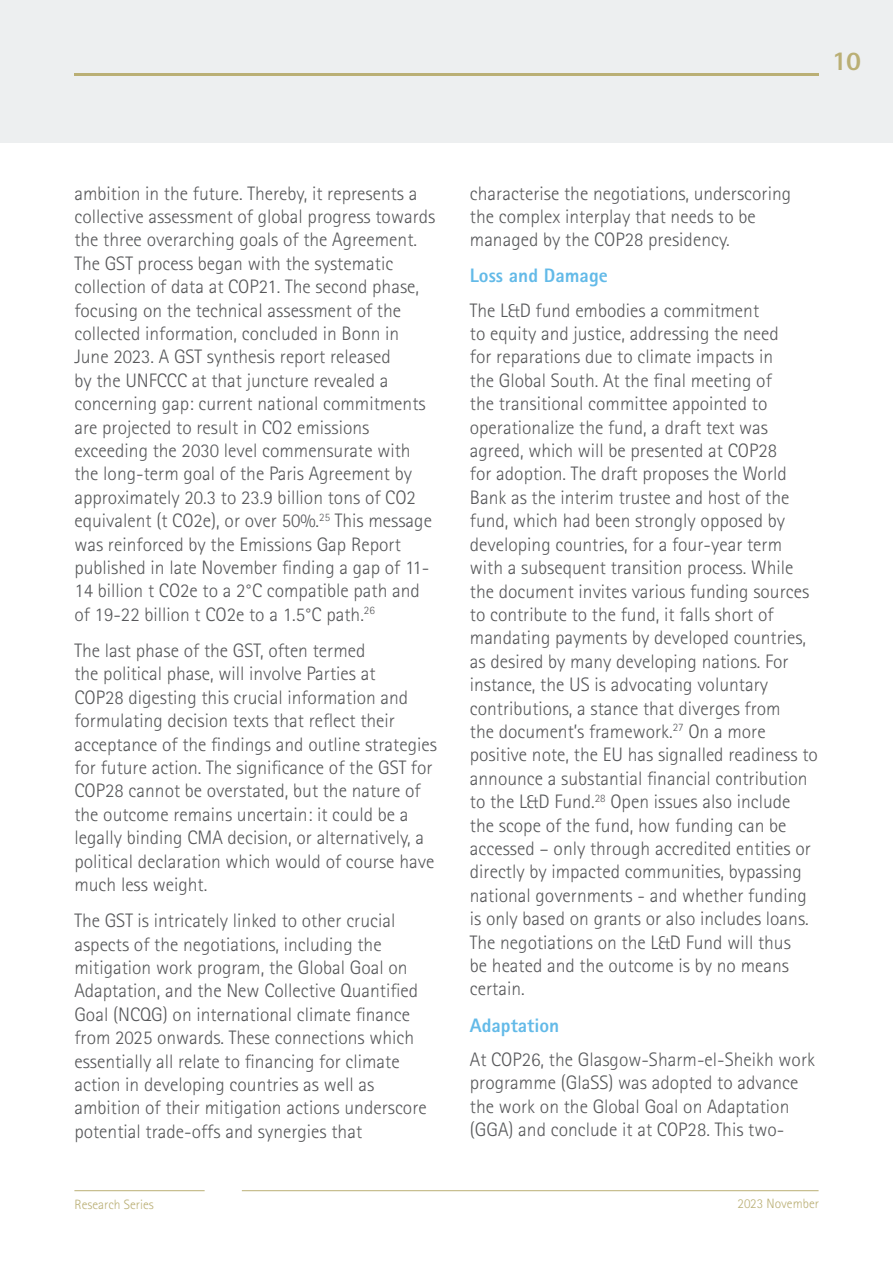
<style>
.page{position:relative;width:893px;height:1263px;background:#fff}
.page>*{position:absolute;margin:0;border:0;box-sizing:border-box;transform-origin:0 0}
.t1{font:800 27px "Rotis Sans Serif Std";color:#baaf75}
.t2{font:300 19.5px/23.4px "Rotis Sans Serif Std";color:#57585a}
.t3{font:800 19.5px "Rotis Sans Serif Std";color:#63bae8}
.t4{font:300 13.5px "Rotis Sans Serif Std";color:#baaf75}
</style>
<div class="page">
<div style="left:0;top:0;width:893px;height:142px;background:#edeff0"></div>
<hr style="left:0;top:0;width:1px;height:143px;background:#baaf75">
<hr style="left:74px;top:73px;width:745px;height:3px;background:#baaf75">
<hr style="left:74px;top:1190px;width:131px;height:1px;background:#baaf75">
<hr style="left:242px;top:1190px;width:577px;height:1px;background:#baaf75">
<p class="t1" style="left:832px;top:44px;width:31px">10</p>
<p class="t2" style="left:74px;top:181px;width:362px">ambition in the future. Thereby, it represents a collective assessment of global progress towards the three overarching goals of the Agreement.<br>The GST process began with the systematic collection of data at COP21. The second phase, focusing on the technical assessment of the collected information, concluded in Bonn in June 2023. A GST synthesis report released<br>by the UNFCCC at that juncture revealed a concerning gap: current national commitments are projected to result in CO2 emissions exceeding the 2030 level commensurate with the long-term goal of the Paris Agreement by approximately 20.3 to 23.9 billion tons of CO2 equivalent (t CO2e), or over 50%.<sup>25</sup> This message was reinforced by the Emissions Gap Report published in late November finding a gap of 11- 14 billion t CO2e to a 2°C compatible path and of 19-22 billion t CO2e to a 1.5°C path.<sup>26</sup></p>
<p class="t2" style="left:74px;top:639px;width:364px">The last phase of the GST, often termed<br>the political phase, will involve Parties at<br>COP28 digesting this crucial information and formulating decision texts that reflect their acceptance of the findings and outline strategies for future action. The significance of the GST for COP28 cannot be overstated, but the nature of the outcome remains uncertain: it could be a legally binding CMA decision, or alternatively, a political declaration which would of course have much less weight.</p>
<p class="t2" style="left:74px;top:909px;width:354px">The GST is intricately linked to other crucial aspects of the negotiations, including the mitigation work program, the Global Goal on Adaptation, and the New Collective Quantified Goal (NCQG) on international climate finance from 2025 onwards. These connections which essentially all relate to financing for climate action in developing countries as well as ambition of their mitigation actions underscore potential trade-offs and synergies that</p>
<p class="t2" style="left:470px;top:181px;width:323px">characterise the negotiations, underscoring the complex interplay that needs to be managed by the COP28 presidency.</p>
<p class="t3" style="left:470px;top:263px;width:139px">Loss and Damage</p>
<p class="t2" style="left:470px;top:298px;width:350px">The L&amp;D fund embodies a commitment<br>to equity and justice, addressing the need<br>for reparations due to climate impacts in<br>the Global South. At the final meeting of<br>the transitional committee appointed to operationalize the fund, a draft text was agreed, which will be presented at COP28<br>for adoption. The draft proposes the World Bank as the interim trustee and host of the fund, which had been strongly opposed by developing countries, for a four-year term with a subsequent transition process. While the document invites various funding sources to contribute to the fund, it falls short of mandating payments by developed countries, as desired by many developing nations. For instance, the US is advocating voluntary contributions, a stance that diverges from<br>the document’s framework.<sup>27</sup> On a more positive note, the EU has signalled readiness to announce a substantial financial contribution to the L&amp;D Fund.<sup>28</sup> Open issues also include the scope of the fund, how funding can be accessed – only through accredited entities or directly by impacted communities, bypassing national governments - and whether funding is only based on grants or also includes loans.<br>The negotiations on the L&amp;D Fund will thus<br>be heated and the outcome is by no means certain.</p>
<p class="t3" style="left:470px;top:1012px;width:91px">Adaptation</p>
<p class="t2" style="left:470px;top:1047px;width:347px">At COP26, the Glasgow-Sharm-el-Sheikh work programme (GlaSS) was adopted to advance the work on the Global Goal on Adaptation (GGA) and conclude it at COP28. This two-</p>
<p class="t4" style="left:74px;top:1197px;width:81px">Research Series</p>
<p class="t4" style="left:737px;top:1195px;width:83px">2023 November</p>
</div>
